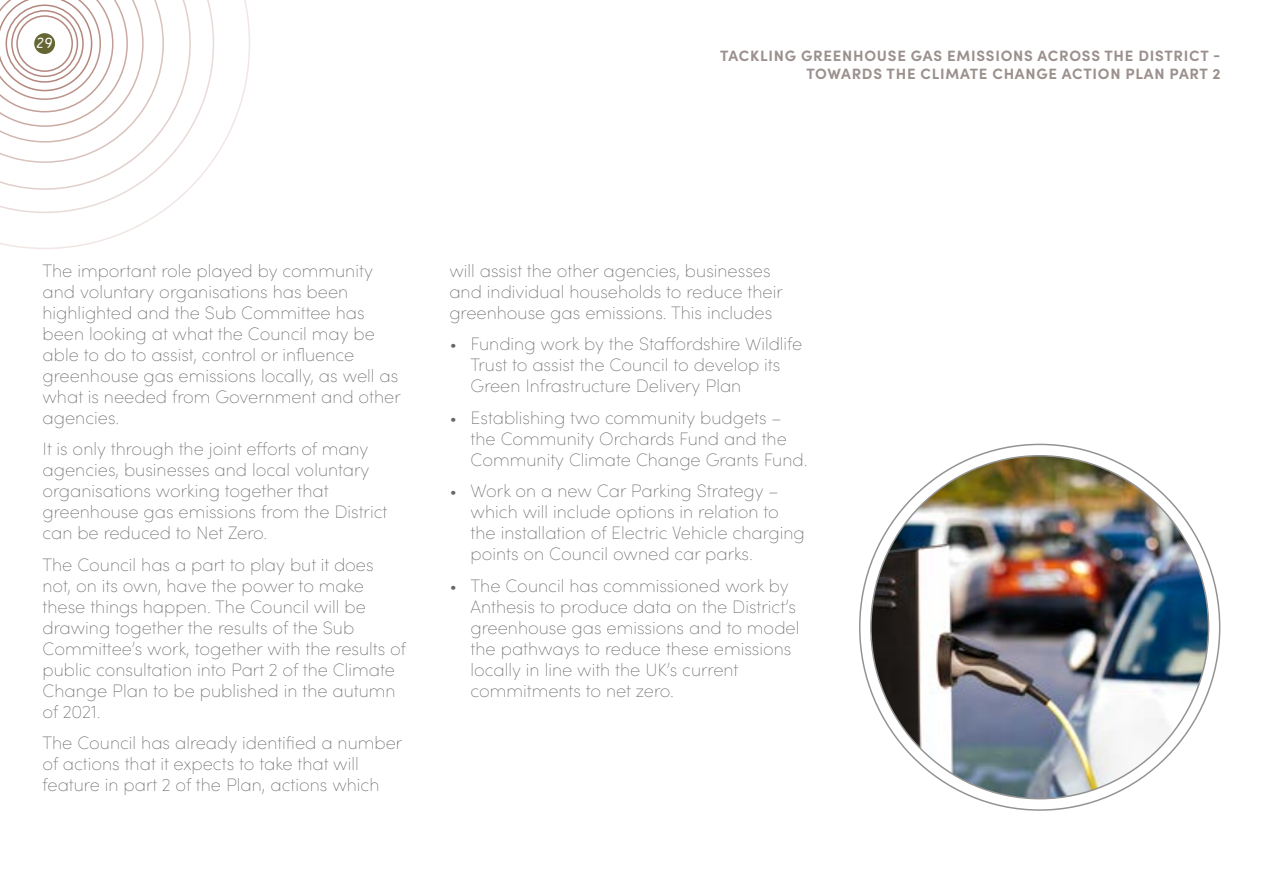
<style>
.page{position:relative;width:1263px;height:893px;background:#fff}
.page>*{position:absolute;margin:0;border:0;box-sizing:border-box;transform-origin:0 0}
.Body_Text{font:200 18px/21px "Sofia Pro";color:#666}
.Contents_entries{font:700 15px/18px "Sofia Pro";letter-spacing:.05em;color:#9b908d;text-align:right}
.t1{font:13.5px "Chainprinter";color:#fff}
</style>
<div class="page">
<svg style="left:0;top:0;width:250px;height:249px"></svg>
<img style="left:871px;top:456px;width:337px;height:343px">
<p class="t1" style="left:35px;top:35px;width:20px">29</p>
<h1 class="Contents_entries" style="left:720px;top:46px;width:502px">TACKLING GREENHOUSE GAS EMISSIONS ACROSS THE DISTRICT -<br>TOWARDS THE CLIMATE CHANGE ACTION PLAN PART 2</h1>
<p class="Body_Text" style="left:43px;top:259px;width:360px">The important role played by community and voluntary organisations has been highlighted and the Sub Committee has been looking at what the Council may be able to do to assist, control or influence greenhouse gas emissions locally, as well as what is needed from Government and other agencies.</p>
<p class="Body_Text" style="left:43px;top:437px;width:346px">It is only through the joint efforts of many agencies, businesses and local voluntary organisations working together that greenhouse gas emissions from the District can be reduced to Net Zero.</p>
<p class="Body_Text" style="left:43px;top:553px;width:365px">The Council has a part to play but it does not, on its own, have the power to make these things happen. The Council will be drawing together the results of the Sub Committee’s work, together with the results of public consultation into Part 2 of the Climate Change Plan to be published in the autumn of 2021.</p>
<p class="Body_Text" style="left:43px;top:731px;width:361px">The Council has already identified a number of actions that it expects to take that will feature in part 2 of the Plan, actions which</p>
<p class="Body_Text" style="left:449px;top:259px;width:335px">will assist the other agencies, businesses and individual households to reduce their greenhouse gas emissions. This includes</p>
<p class="Body_Text" style="left:471px;top:332px;width:333px;text-indent:-21px">• Funding work by the Staffordshire Wildlife<br>Trust to assist the Council to develop its<br>Green Infrastructure Delivery Plan</p>
<p class="Body_Text" style="left:471px;top:406px;width:338px;text-indent:-21px">• Establishing two community budgets – the Community Orchards Fund and the<br>Community Climate Change Grants Fund.</p>
<p class="Body_Text" style="left:471px;top:479px;width:336px;text-indent:-21px">• Work on a new Car Parking Strategy – which will include options in relation to the installation of Electric Vehicle charging points on Council owned car parks.</p>
<p class="Body_Text" style="left:471px;top:574px;width:330px;text-indent:-21px">• The Council has commissioned work by Anthesis to produce data on the District’s greenhouse gas emissions and to model the pathways to reduce these emissions locally in line with the UK’s current commitments to net zero.</p>
</div>
